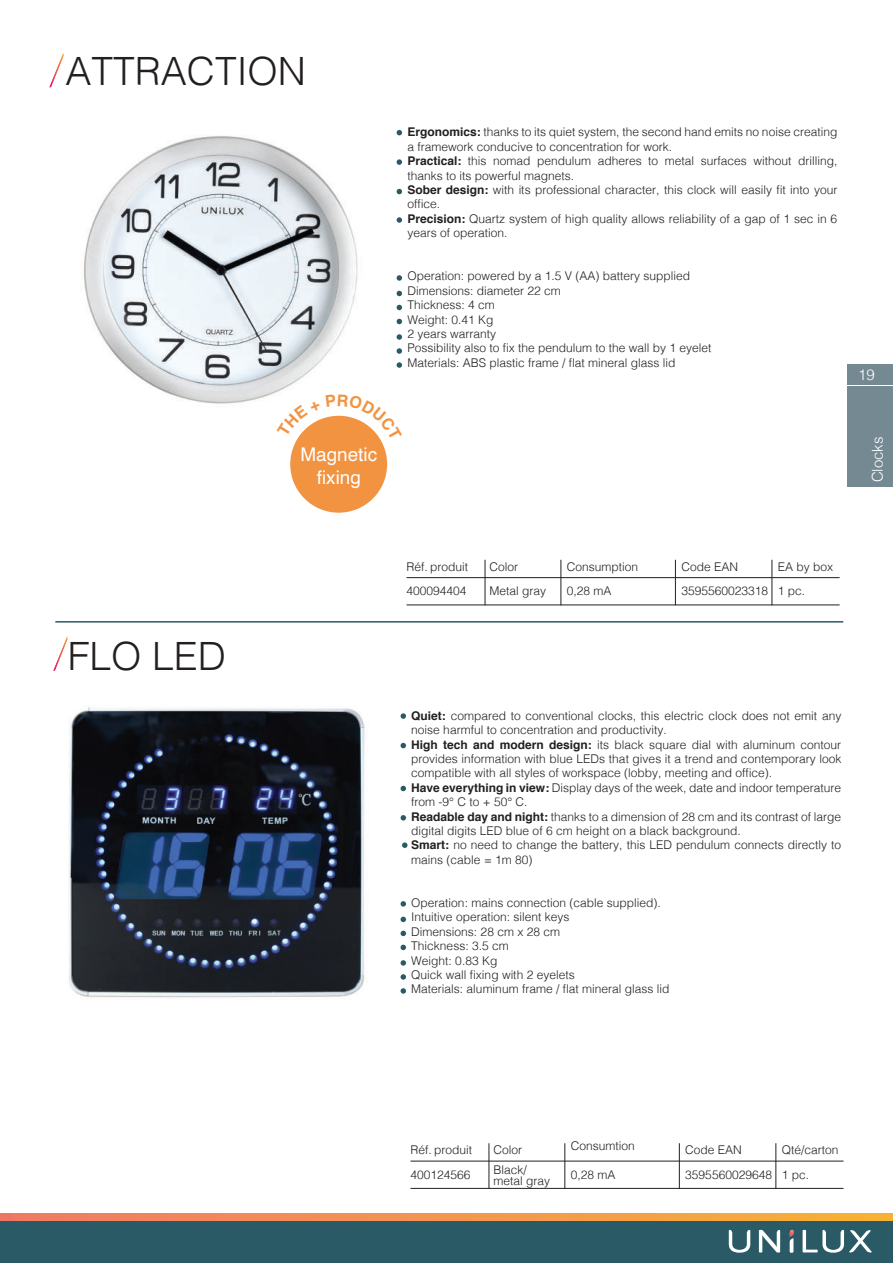
<style>
.page{position:relative;width:893px;height:1263px;background:#fff}
.page>*{position:absolute;margin:0;border:0;box-sizing:border-box;transform-origin:0 0}
.t1{font:300 39px "Helvetica";color:#231f20}
.t2{font:18.9px/22.6px "Helvetica";color:#fff;text-align:center}
.t3{font:300 15px "Helvetica";color:#fff}
.t4{font:300 12px/14.4px "Helvetica";color:#231f20}
.s1{font-weight:700}
</style>
<div class="page">
<div style="left:0;top:1221px;width:893px;height:42px;background:#2a5a65"></div>
<svg style="left:11px;top:1213px;width:882px;height:8px"></svg>
<svg style="left:729px;top:1230px;width:21px;height:23px"></svg>
<svg style="left:759px;top:1230px;width:21px;height:22px"></svg>
<svg style="left:803px;top:1230px;width:69px;height:23px"></svg>
<svg style="left:790px;top:1230px;width:3px;height:22px"></svg>
<div style="left:848px;top:364px;width:45px;height:123px;background:#758993"></div>
<hr style="left:847px;top:385px;width:46px;height:1px;background:#fff">
<svg style="left:0;top:1213px;width:11px;height:8px"></svg>
<img style="left:68px;top:707px;width:333px;height:291px">
<svg style="left:53px;top:637px;width:14px;height:34px"></svg>
<hr style="left:410px;top:1161px;width:433px;height:1px;background:#231f20">
<hr style="left:410px;top:1188px;width:433px;height:1px;background:#231f20">
<hr style="left:489px;top:1143px;width:1px;height:46px;background:#231f20">
<hr style="left:564px;top:1143px;width:1px;height:46px;background:#231f20">
<hr style="left:679px;top:1143px;width:1px;height:46px;background:#231f20">
<hr style="left:775px;top:1143px;width:1px;height:46px;background:#231f20">
<svg style="left:401px;top:713px;width:5px;height:6px"></svg>
<svg style="left:401px;top:743px;width:5px;height:5px"></svg>
<svg style="left:401px;top:786px;width:5px;height:5px"></svg>
<svg style="left:401px;top:815px;width:5px;height:5px"></svg>
<svg style="left:402px;top:842px;width:5px;height:6px"></svg>
<svg style="left:401px;top:901px;width:5px;height:6px"></svg>
<svg style="left:401px;top:945px;width:5px;height:5px"></svg>
<svg style="left:401px;top:917px;width:5px;height:5px"></svg>
<svg style="left:401px;top:960px;width:5px;height:6px"></svg>
<svg style="left:401px;top:931px;width:5px;height:5px"></svg>
<svg style="left:401px;top:974px;width:5px;height:6px"></svg>
<svg style="left:401px;top:988px;width:5px;height:6px"></svg>
<hr style="left:55px;top:621px;width:788px;height:1px;background:#2a5a65">
<svg style="left:49px;top:54px;width:14px;height:33px"></svg>
<svg style="left:397px;top:130px;width:5px;height:5px"></svg>
<svg style="left:397px;top:159px;width:5px;height:6px"></svg>
<svg style="left:397px;top:217px;width:5px;height:6px"></svg>
<svg style="left:397px;top:189px;width:5px;height:5px"></svg>
<svg style="left:397px;top:275px;width:5px;height:6px"></svg>
<svg style="left:397px;top:319px;width:5px;height:5px"></svg>
<svg style="left:397px;top:291px;width:5px;height:5px"></svg>
<svg style="left:397px;top:334px;width:5px;height:6px"></svg>
<svg style="left:397px;top:305px;width:5px;height:5px"></svg>
<svg style="left:397px;top:348px;width:5px;height:6px"></svg>
<svg style="left:397px;top:362px;width:5px;height:6px"></svg>
<hr style="left:407px;top:577px;width:433px;height:1px;background:#231f20">
<hr style="left:407px;top:604px;width:433px;height:1px;background:#231f20">
<hr style="left:485px;top:560px;width:1px;height:45px;background:#231f20">
<hr style="left:560px;top:560px;width:1px;height:45px;background:#231f20">
<hr style="left:675px;top:560px;width:1px;height:45px;background:#231f20">
<hr style="left:772px;top:560px;width:1px;height:45px;background:#231f20">
<img style="left:84px;top:136px;width:274px;height:268px">
<div style="left:290px;top:416px;width:97px;height:97px;background:#f29341;border-radius:50%"></div>
<svg style="left:277px;top:394px;width:104px;height:46px"></svg>
<h1 class="t1" style="left:66px;top:38px;width:242px">ATTRACTION</h1>
<h1 class="t1" style="left:68px;top:623px;width:160px">FLO LED</h1>
<h2 class="t2" style="left:300px;top:444px;width:78px">Magnetic fixing</h2>
<p class="t4" style="left:407px;top:124px;width:432px"><span class="s1">Ergonomics:</span> thanks to its quiet system, the second hand emits no noise creating a framework conducive to concentration for work.<br><span class="s1">Practical:</span> this nomad pendulum adheres to metal surfaces without drilling, thanks to its powerful magnets.<br><span class="s1">Sober design:</span> with its professional character, this clock will easily fit into your office.<br><span class="s1">Precision:</span> Quartz system of high quality allows reliability of a gap of 1 sec in 6 years of operation.</p>
<p class="t4" style="left:407px;top:268px;width:306px">Operation: powered by a 1.5 V (AA) battery supplied Dimensions: diameter 22 cm<br>Thickness: 4 cm<br>Weight: 0.41 Kg<br>2 years warranty<br>Possibility also to fix the pendulum to the wall by 1 eyelet Materials: ABS plastic frame / flat mineral glass lid</p>
<p class="t3" style="left:858px;top:362px;width:18px">19</p>
<p class="t3" style="left:865px;top:482px;width:47px;rotate:-90deg">Clocks</p>
<p class="t4" style="left:407px;top:558px;width:63px">Réf. produit</p>
<p class="t4" style="left:489px;top:558px;width:30px">Color</p>
<p class="t4" style="left:567px;top:558px;width:73px">Consumption</p>
<p class="t4" style="left:681px;top:558px;width:58px">Code EAN</p>
<p class="t4" style="left:778px;top:558px;width:57px">EA by box</p>
<p class="t4" style="left:407px;top:583px;width:62px">400094404</p>
<p class="t4" style="left:489px;top:583px;width:58px">Metal gray</p>
<p class="t4" style="left:567px;top:583px;width:46px">0,28 mA</p>
<p class="t4" style="left:681px;top:583px;width:125px">3595560023318 1 pc.</p>
<p class="t4" style="left:411px;top:707px;width:432px"><span class="s1">Quiet:</span> compared to conventional clocks, this electric clock does not emit any noise harmful to concentration and productivity.<br><span class="s1">High tech and modern design:</span> its black square dial with aluminum contour provides information with blue LEDs that gives it a trend and contemporary look compatible with all styles of workspace (lobby, meeting and office).<br><span class="s1">Have everything in view:</span> Display days of the week, date and indoor temperature from -9° C to + 50° C.<br><span class="s1">Readable day and night:</span> thanks to a dimension of 28 cm and its contrast of large digital digits LED blue of 6 cm height on a black background.<br><span class="s1">Smart:</span> no need to change the battery, this LED pendulum connects directly to mains (cable = 1m 80)</p>
<p class="t4" style="left:411px;top:895px;width:260px">Operation: mains connection (cable supplied).<br>Intuitive operation: silent keys<br>Dimensions: 28 cm x 28 cm<br>Thickness: 3.5 cm<br>Weight: 0.83 Kg<br>Quick wall fixing with 2 eyelets<br>Materials: aluminum frame / flat mineral glass lid</p>
<p class="t4" style="left:410px;top:1142px;width:63px">Réf. produit</p>
<p class="t4" style="left:493px;top:1141px;width:30px">Color</p>
<p class="t4" style="left:571px;top:1137px;width:66px">Consumtion</p>
<p class="t4" style="left:685px;top:1142px;width:58px">Code EAN</p>
<p class="t4" style="left:782px;top:1142px;width:58px">Qté/carton</p>
<p class="t4" style="left:410px;top:1166px;width:62px">400124566</p>
<p class="t4" style="left:493px;top:1164px;width:58px;line-height:10.5px">Black/ metal gray</p>
<p class="t4" style="left:571px;top:1166px;width:46px">0,28 mA</p>
<p class="t4" style="left:685px;top:1166px;width:125px">3595560029648 1 pc.</p>
</div>
